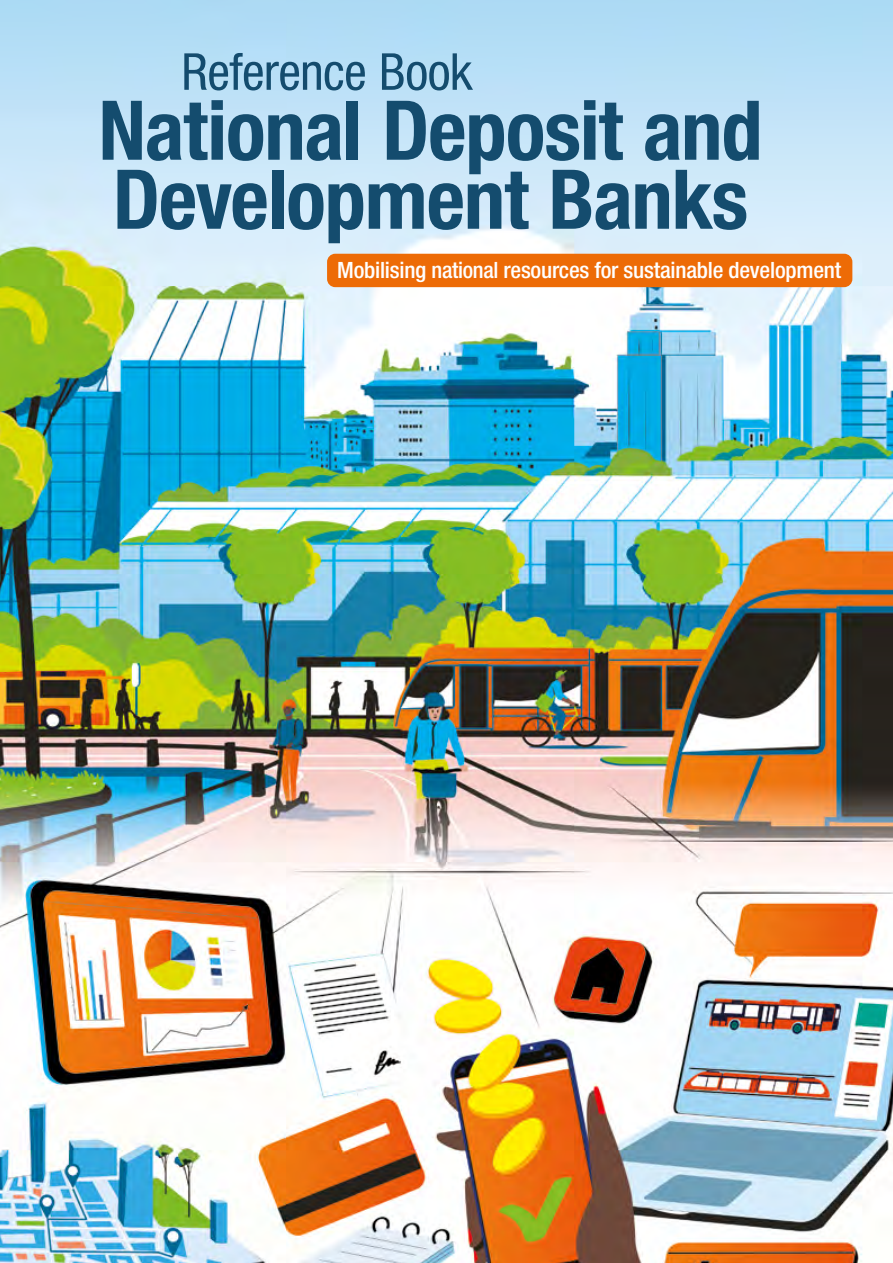
<style>
.page{position:relative;width:893px;height:1263px;background:#fff}
.page>*{position:absolute;margin:0;border:0;box-sizing:border-box;transform-origin:0 0}
.t1{font:700 condensed 82.5px/69px "Helvetica Neue LT Pro";letter-spacing:-.015em;color:#144c6e}
.t2{font:condensed 51px "Helvetica Neue LT Pro";letter-spacing:-.01em;color:#144c6e}
.t3{font:500 condensed 22.5px "Helvetica Neue LT Pro";letter-spacing:-.01em;color:#fff}
</style>
<div class="page">
<img style="left:0;top:0;width:893px;height:1263px">
<div style="left:327px;top:254px;width:525px;height:33px;background:#ed6b06;border-radius:8px"></div>
<p class="t2" style="left:181px;top:42px;width:293px">Reference Book</p>
<p class="t1" style="left:99px;top:96px;width:665px">National Deposit and<br>Development Banks</p>
<p class="t3" style="left:337px;top:257px;width:505px">Mobilising national resources for sustainable development</p>
</div>
